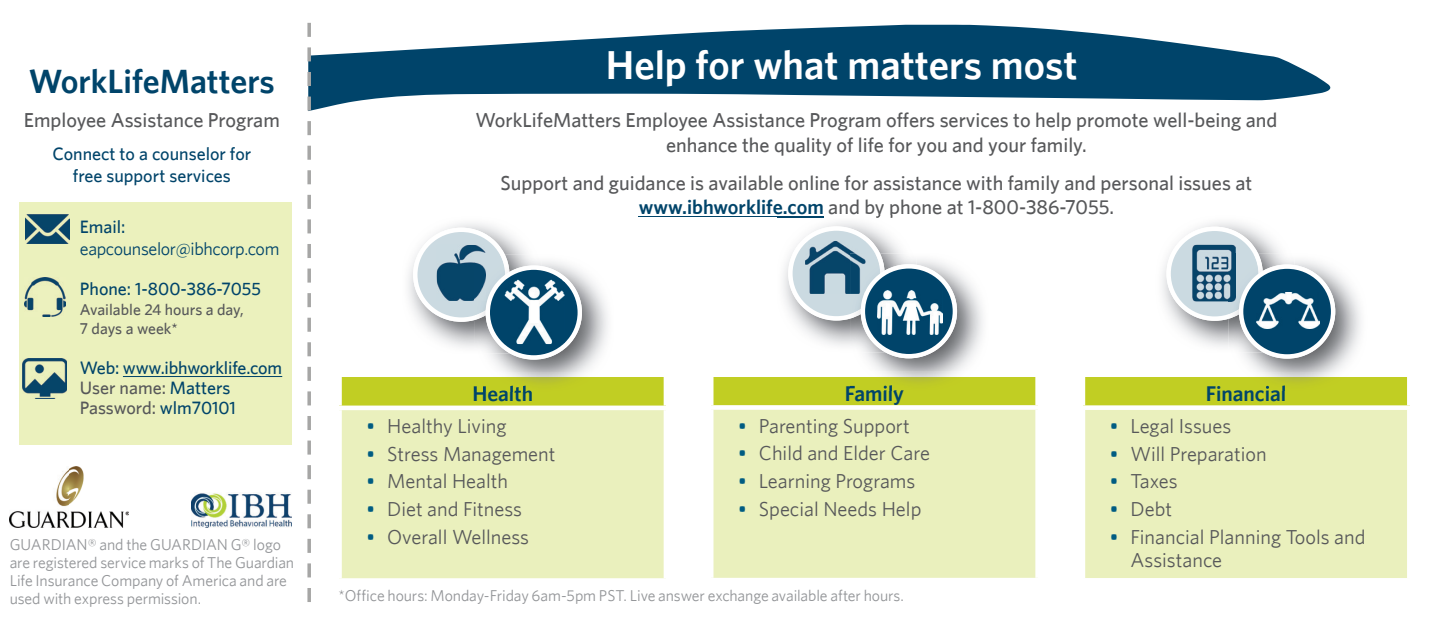
<style>
.page{position:relative;width:1437px;height:627px;background:#fff}
.page>*{position:absolute;margin:0;border:0;box-sizing:border-box;transform-origin:0 0}
.t1{font:600 40.5px "Whitney";color:#fff}
.t2{font:600 33.75px "Whitney";color:#00446a}
.t3{font:600 21.38px "Whitney";color:#00446a}
.t4{font:500 20.25px/24.3px "Whitney";color:#57585a;text-align:center}
.t5{font:20.25px/23.2px "Whitney";color:#57585a}
.t6{font:500 18px/19.8px "Whitney";color:#00446a;text-align:center}
.t7{font:18px "Whitney";letter-spacing:-.02em;color:#00446a}
.t8{font:15.75px/18px "Whitney";letter-spacing:-.01em;color:#939598}
.t9{font:500 15.75px/19.8px "Whitney";color:#57585a}
.s1{color:#57585a}
.s2{font-weight:600;color:#00446a}
.s3{font-weight:500;color:#005c82}
</style>
<div class="page">
<svg style="left:311px;top:25px;width:1020px;height:86px;fill:#00446a"></svg>
<div style="left:339px;top:375px;width:327px;height:33px;background:#c1ce23"></div>
<div style="left:339px;top:408px;width:327px;height:172px;background:#eaf0bd"></div>
<div style="left:337px;top:372px;width:331px;height:5px;background:#fff"></div>
<div style="left:337px;top:377px;width:5px;height:29px;background:#fff"></div>
<hr style="left:664px;top:377px;width:4px;height:29px;background:#fff">
<hr style="left:337px;top:406px;width:331px;height:4px;background:#fff">
<div style="left:337px;top:410px;width:5px;height:168px;background:#fff"></div>
<hr style="left:664px;top:410px;width:4px;height:168px;background:#fff">
<div style="left:337px;top:578px;width:331px;height:5px;background:#fff"></div>
<div style="left:711px;top:374px;width:327px;height:33px;background:#c1ce23"></div>
<div style="left:711px;top:407px;width:327px;height:173px;background:#eaf0bd"></div>
<hr style="left:709px;top:372px;width:331px;height:4px;background:#fff">
<hr style="left:709px;top:376px;width:4px;height:29px;background:#fff">
<div style="left:1035px;top:376px;width:5px;height:29px;background:#fff"></div>
<div style="left:709px;top:405px;width:331px;height:5px;background:#fff"></div>
<hr style="left:709px;top:410px;width:4px;height:168px;background:#fff">
<div style="left:1035px;top:410px;width:5px;height:168px;background:#fff"></div>
<hr style="left:709px;top:578px;width:331px;height:4px;background:#fff">
<div style="left:1083px;top:374px;width:326px;height:34px;background:#c1ce23"></div>
<div style="left:1083px;top:408px;width:326px;height:172px;background:#eaf0bd"></div>
<div style="left:1081px;top:372px;width:331px;height:5px;background:#fff"></div>
<hr style="left:1081px;top:377px;width:4px;height:28px;background:#fff">
<div style="left:1407px;top:377px;width:5px;height:28px;background:#fff"></div>
<div style="left:1081px;top:405px;width:331px;height:5px;background:#fff"></div>
<hr style="left:1081px;top:410px;width:4px;height:168px;background:#fff">
<div style="left:1407px;top:410px;width:5px;height:168px;background:#fff"></div>
<div style="left:1081px;top:578px;width:331px;height:5px;background:#fff"></div>
<svg style="left:307px;top:23px;width:4px;height:579px"></svg>
<hr style="left:639px;top:217px;width:185px;height:1px;background:#00446a">
<img style="left:10px;top:467px;width:119px;height:60px">
<img style="left:191px;top:493px;width:101px;height:34px">
<div style="left:19px;top:203px;width:273px;height:242px;background:#ebf1bd"></div>
<img style="left:493px;top:273px;width:115px;height:113px">
<img style="left:475px;top:386px;width:56px;height:5px">
<svg style="left:413px;top:228px;width:169px;height:132px"></svg>
<img style="left:437px;top:245px;width:48px;height:56px">
<img style="left:475px;top:255px;width:10px;height:46px">
<img style="left:505px;top:280px;width:60px;height:64px">
<img style="left:778px;top:216px;width:90px;height:91px">
<img style="left:778px;top:217px;width:46px;height:1px">
<img style="left:829px;top:216px;width:64px;height:2px">
<img style="left:850px;top:271px;width:139px;height:111px">
<img style="left:850px;top:385px;width:42px;height:5px">
<svg style="left:788px;top:226px;width:169px;height:132px"></svg>
<img style="left:878px;top:290px;width:65px;height:45px">
<img style="left:1246px;top:272px;width:115px;height:110px">
<img style="left:1266px;top:385px;width:19px;height:5px">
<svg style="left:1166px;top:227px;width:169px;height:132px"></svg>
<img style="left:1192px;top:245px;width:44px;height:56px">
<img style="left:1228px;top:254px;width:8px;height:47px">
<img style="left:1257px;top:292px;width:63px;height:37px">
<hr style="left:123px;top:376px;width:159px;height:1px;background:#00446a">
<img style="left:26px;top:215px;width:43px;height:29px">
<img style="left:25px;top:277px;width:40px;height:40px">
<img style="left:23px;top:359px;width:44px;height:39px">
<h2 class="t2" style="left:29px;top:61px;width:247px">WorkLifeMatters</h2>
<p class="t4" style="left:24px;top:107px;width:257px">Employee Assistance Program</p>
<p class="t6" style="left:52px;top:143px;width:200px;line-height:21.6px">Connect to a counselor for free support services</p>
<p class="t6" style="left:80px;top:217px;width:47px">Email:</p>
<p class="t7" style="left:80px;top:238px;width:201px">eapcounselor@ibhcorp.com</p>
<p class="t6" style="left:80px;top:278px;width:182px">Phone: 1-800-386-7055</p>
<p class="t9" style="left:80px;top:299px;width:165px">Available 24 hours a day,<br>7 days a week*</p>
<p class="t6" style="left:80px;top:357px;width:204px;text-align:left">Web: www.ibhworklife.com<br><span class="s1">User name:</span> Matters<br><span class="s1">Password:</span> wlm70101</p>
<p class="t8" style="left:10px;top:535px;width:286px">GUARDIAN® and the GUARDIAN G® logo are registered service marks of The Guardian Life Insurance Company of America and are used with express permission.</p>
<h1 class="t1" style="left:606px;top:41px;width:473px">Help for what matters most</h1>
<p class="t4" style="left:475px;top:108px;width:803px">WorkLifeMatters Employee Assistance Program offers services to help promote well-being and enhance the quality of life for you and your family.</p>
<p class="t4" style="left:501px;top:170px;width:753px">Support and guidance is available online for assistance with family and personal issues at <span class="s2">www.ibhworklife.com</span> and by phone at 1-800-386-7055.</p>
<p class="t3" style="left:472px;top:381px;width:62px">Health</p>
<p class="t5" style="left:366px;top:414px;width:142px"><span class="s3">•</span> Healthy Living</p>
<p class="t5" style="left:366px;top:442px;width:191px"><span class="s3">•</span> Stress Management</p>
<p class="t5" style="left:366px;top:469px;width:143px"><span class="s3">•</span> Mental Health</p>
<p class="t5" style="left:366px;top:497px;width:157px"><span class="s3">•</span> Diet and Fitness</p>
<p class="t5" style="left:366px;top:525px;width:164px"><span class="s3">•</span> Overall Wellness</p>
<p class="t3" style="left:845px;top:380px;width:60px">Family</p>
<p class="t5" style="left:738px;top:414px;width:173px"><span class="s3">•</span> Parenting Support</p>
<p class="t5" style="left:738px;top:441px;width:193px"><span class="s3">•</span> Child and Elder Care</p>
<p class="t5" style="left:738px;top:469px;width:179px"><span class="s3">•</span> Learning Programs</p>
<p class="t5" style="left:738px;top:497px;width:185px"><span class="s3">•</span> Special Needs Help</p>
<p class="t8" style="left:339px;top:586px;width:567px">*Office hours: Monday-Friday 6am-5pm PST. Live answer exchange available after hours.</p>
<p class="t3" style="left:1206px;top:380px;width:82px">Financial</p>
<p class="t5" style="left:1110px;top:414px;width:123px"><span class="s3">•</span> Legal Issues</p>
<p class="t5" style="left:1110px;top:441px;width:158px"><span class="s3">•</span> Will Preparation</p>
<p class="t5" style="left:1110px;top:469px;width:69px"><span class="s3">•</span> Taxes</p>
<p class="t5" style="left:1110px;top:497px;width:64px"><span class="s3">•</span> Debt</p>
<p class="t5" style="left:1131px;top:525px;width:236px;text-indent:-21px"><span class="s3">•</span> Financial Planning Tools and<br>Assistance</p>
</div>
